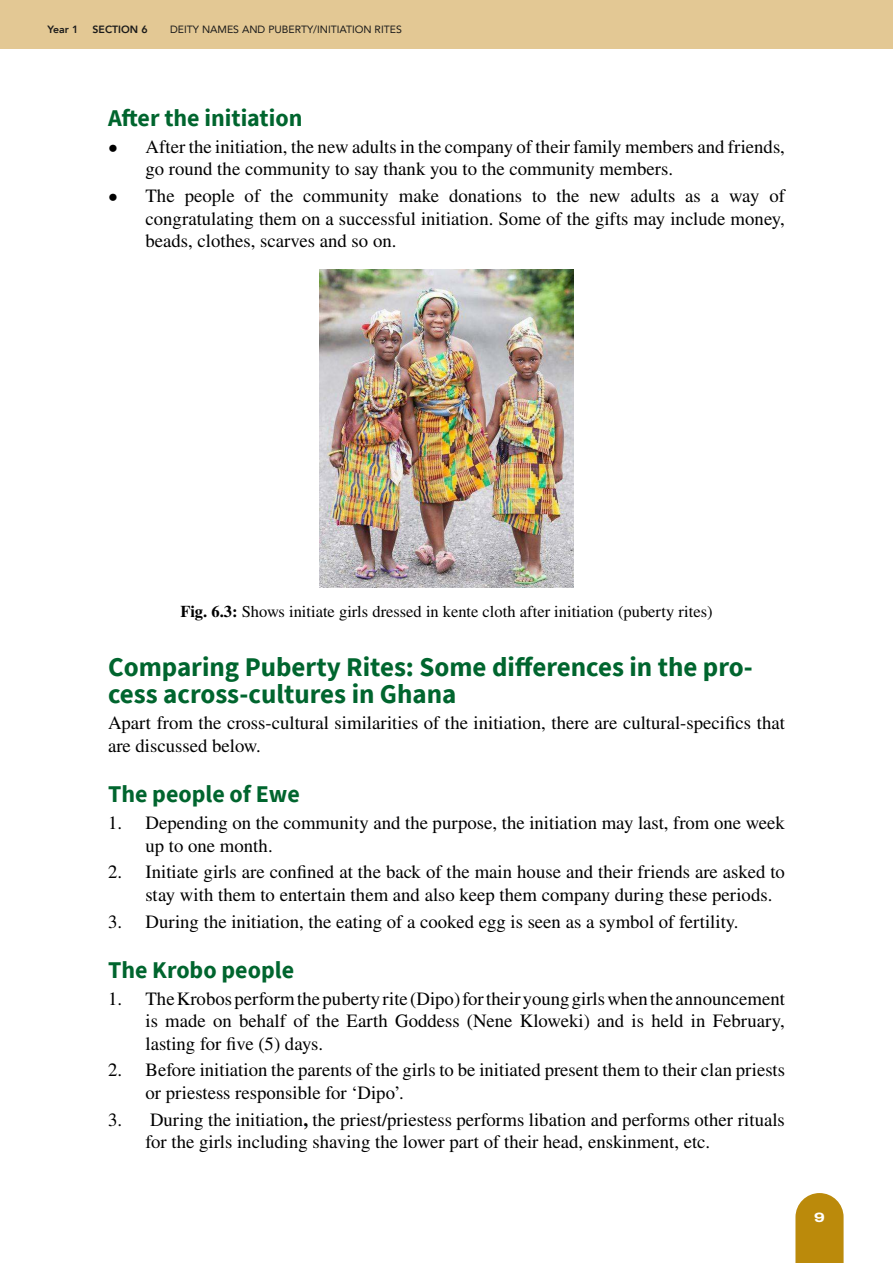
<style>
.page{position:relative;width:893px;height:1263px;background:#fff}
.page>*{position:absolute;margin:0;border:0;box-sizing:border-box;transform-origin:0 0}
.t1{font:700 27px/27px "Source Sans Pro";color:#00652e}
.t2{font:700 24px "Source Sans Pro";color:#00652e}
.t3{font:18.75px/22.5px "STIX General";color:#000}
.t4{font:16.5px "STIX General";color:#000}
.t5{font:800 13.5px "Archivo Expanded";color:#fff}
.t6{font:10.5px "Avenir";color:#1a1a1a}
.t7{font:800 10.5px "Avenir";color:#1a1a1a}
.s1{font-weight:700}
</style>
<div class="page">
<div style="left:0;top:0;width:893px;height:49px;background:#e3c894"></div>
<svg style="left:795px;top:1193px;width:49px;height:70px"></svg>
<img style="left:320px;top:269px;width:253px;height:318px">
<p class="t7" style="left:48px;top:21px;width:32px">Year 1</p>
<p class="t7" style="left:93px;top:21px;width:57px">SECTION 6</p>
<p class="t6" style="left:170px;top:21px;width:233px">DEITY NAMES AND PUBERTY/INITIATION RITES</p>
<p class="t2" style="left:108px;top:102px;width:196px">After the initiation</p>
<p class="t3" style="left:146px;top:136px;width:641px;text-indent:-38px">• After the initiation, the new adults in the company of their family members and friends, go round the community to say thank you to the community members.</p>
<p class="t3" style="left:146px;top:185px;width:641px;text-align:justify;text-indent:-38px">• The people of the community make donations to the new adults as a way of congratulating them on a successful initiation. Some of the gifts may include money, beads, clothes, scarves and so on.</p>
<p class="t4" style="left:180px;top:600px;width:534px"><span class="s1">Fig. 6.3:</span> Shows initiate girls dressed in kente cloth after initiation (puberty rites)</p>
<h1 class="t1" style="left:108px;top:653px;width:646px">Comparing Puberty Rites: Some differences in the pro&shy;cess across-cultures in Ghana</h1>
<p class="t3" style="left:108px;top:713px;width:678px">Apart from the cross-cultural similarities of the initiation, there are cultural-specifics that are discussed below.</p>
<p class="t2" style="left:108px;top:778px;width:193px">The people of Ewe</p>
<p class="t3" style="left:146px;top:812px;width:641px;text-indent:-38px">1. Depending on the community and the purpose, the initiation may last, from one week up to one month.</p>
<p class="t3" style="left:146px;top:862px;width:641px;text-indent:-38px">2. Initiate girls are confined at the back of the main house and their friends are asked to stay with them to entertain them and also keep them company during these periods.</p>
<p class="t3" style="left:108px;top:911px;width:632px">3. During the initiation, the eating of a cooked egg is seen as a symbol of fertility.</p>
<p class="t2" style="left:108px;top:954px;width:188px">The Krobo people</p>
<p class="t3" style="left:146px;top:988px;width:641px;text-align:justify;text-indent:-38px">1. The Krobos perform the puberty rite (Dipo) for their young girls when the announcement is made on behalf of the Earth Goddess (Nene Kloweki) and is held in February, lasting for five (5) days.</p>
<p class="t3" style="left:146px;top:1060px;width:641px;text-indent:-38px">2. Before initiation the parents of the girls to be initiated present them to their clan priests or priestess responsible for ‘Dipo’.</p>
<p class="t3" style="left:146px;top:1109px;width:641px;text-indent:-38px">3. During the initiation<span class="s1">,</span> the priest/priestess performs libation and performs other rituals for the girls including shaving the lower part of their head, enskinment, etc.</p>
<p class="t5" style="left:814px;top:1207px;width:12px">9</p>
</div>
